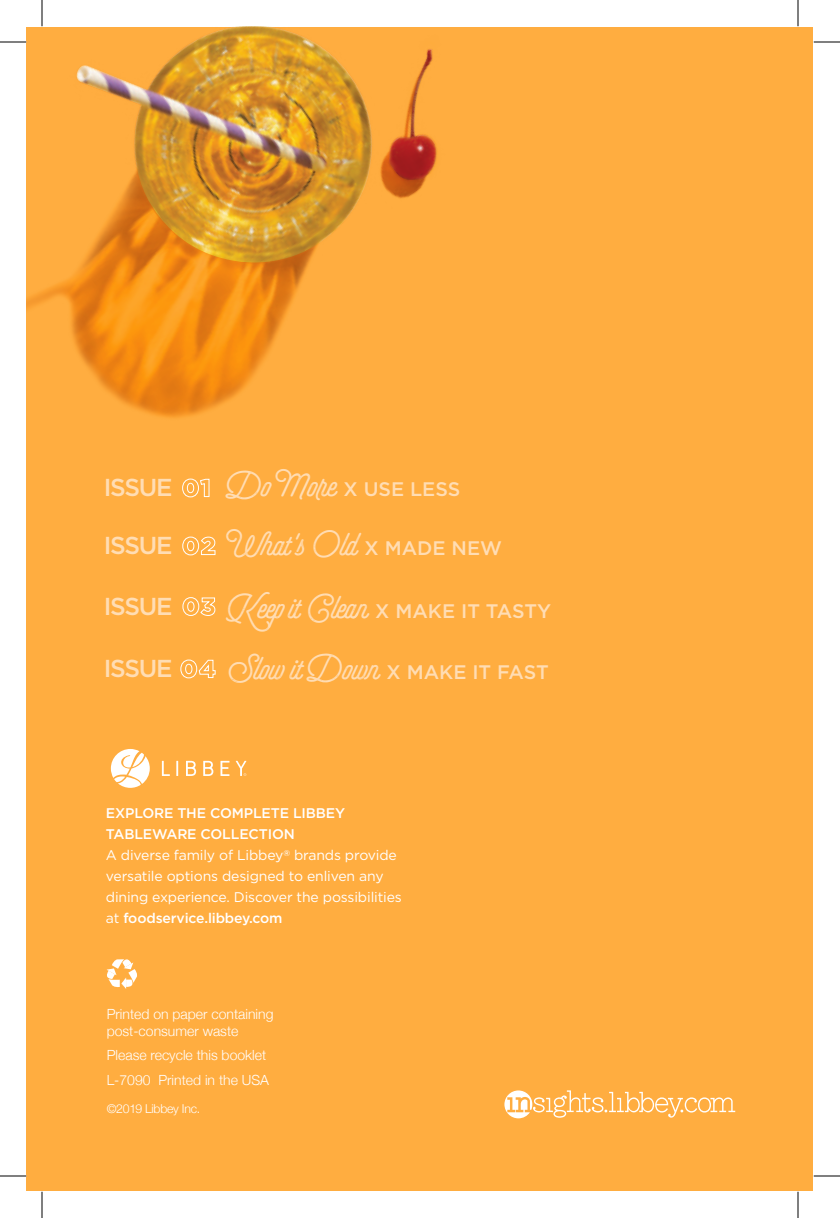
<style>
.page{position:relative;width:840px;height:1218px;background:#fff}
.page>*{position:absolute;margin:0;border:0;box-sizing:border-box;transform-origin:0 0}
.t1{font:36.4px "Selfie Printed";color:#ffddb4}
.t2{font:500 24.5px "Gotham";letter-spacing:-.05em;color:#ffddb4}
.t3{font:500 19.6px "Gotham";color:#ffddb4}
.t4{font:14px/21px "Gotham";letter-spacing:-.01em;color:#fff}
.t5{font:300 14px/16.8px "Helvetica Neue";color:#fff}
.t6{font:500 14px/21px "Gotham";letter-spacing:-.01em;color:#fff}
.t7{font:300 12.25px "Helvetica Neue";letter-spacing:-.02em;color:#fff}
.s1{font-family:"Selfie Printed";font-weight:400;font-size:36.4px}
.s2{font-family:"Gotham";font-weight:500;font-size:19.6px}
.s3{font-weight:500}
</style>
<div class="page">
<div style="left:26px;top:27px;width:787px;height:1164px;background:#ffad40"></div>
<svg style="left:504px;top:1090px;width:231px;height:28px"></svg>
<svg style="left:106px;top:959px;width:31px;height:30px"></svg>
<svg style="left:111px;top:749px;width:39px;height:39px"></svg>
<svg style="left:162px;top:761px;width:8px;height:15px"></svg>
<svg style="left:176px;top:761px;width:2px;height:15px"></svg>
<svg style="left:186px;top:761px;width:10px;height:15px"></svg>
<svg style="left:203px;top:761px;width:10px;height:15px"></svg>
<svg style="left:221px;top:761px;width:8px;height:15px"></svg>
<svg style="left:236px;top:761px;width:10px;height:15px"></svg>
<img style="left:26px;top:26px;width:282px;height:392px">
<svg style="left:182px;top:478px;width:28px;height:20px"></svg>
<svg style="left:182px;top:536px;width:34px;height:20px"></svg>
<svg style="left:182px;top:597px;width:34px;height:19px"></svg>
<svg style="left:180px;top:659px;width:36px;height:20px"></svg>
<img style="left:74px;top:26px;width:363px;height:240px">
<svg style="left:0;top:42px;width:26px;height:1px"></svg>
<svg style="left:814px;top:42px;width:26px;height:1px"></svg>
<svg style="left:0;top:1176px;width:26px;height:1px"></svg>
<svg style="left:814px;top:1176px;width:26px;height:1px"></svg>
<svg style="left:42px;top:0;width:1px;height:26px"></svg>
<svg style="left:42px;top:1192px;width:1px;height:26px"></svg>
<svg style="left:798px;top:0;width:1px;height:26px"></svg>
<svg style="left:798px;top:1192px;width:1px;height:26px"></svg>
<p class="t2" style="left:104px;top:474px;width:70px">ISSUE</p>
<p class="t3" style="left:226px;top:478px;width:236px"><span class="s1">Do More</span> X USE LESS</p>
<p class="t2" style="left:104px;top:532px;width:70px">ISSUE</p>
<p class="t1" style="left:227px;top:521px;width:277px">What's Old <span class="s2">X MADE NEW</span></p>
<p class="t2" style="left:104px;top:592px;width:70px">ISSUE</p>
<p class="t3" style="left:227px;top:600px;width:326px"><span class="s1">Keep it Clean</span> X MAKE IT TASTY</p>
<p class="t2" style="left:104px;top:655px;width:70px">ISSUE</p>
<p class="t3" style="left:227px;top:661px;width:324px"><span class="s1">Slow it Down</span> X MAKE IT FAST</p>
<p class="t6" style="left:106px;top:803px;width:241px">EXPLORE THE COMPLETE LIBBEY<br>TABLEWARE COLLECTION</p>
<p class="t4" style="left:106px;top:845px;width:298px">A diverse family of Libbey<sup>®</sup> brands provide versatile options designed to enliven any dining experience. Discover the possibilities at <span class="s3">foodservice.libbey.com</span></p>
<p class="t5" style="left:107px;top:1005px;width:168px">Printed on paper containing post-consumer waste</p>
<p class="t5" style="left:107px;top:1046px;width:161px">Please recycle this booklet</p>
<p class="t5" style="left:107px;top:1071px;width:164px">L-7090 Printed in the USA</p>
<p class="t7" style="left:107px;top:1099px;width:95px">©2019 Libbey Inc.</p>
</div>
